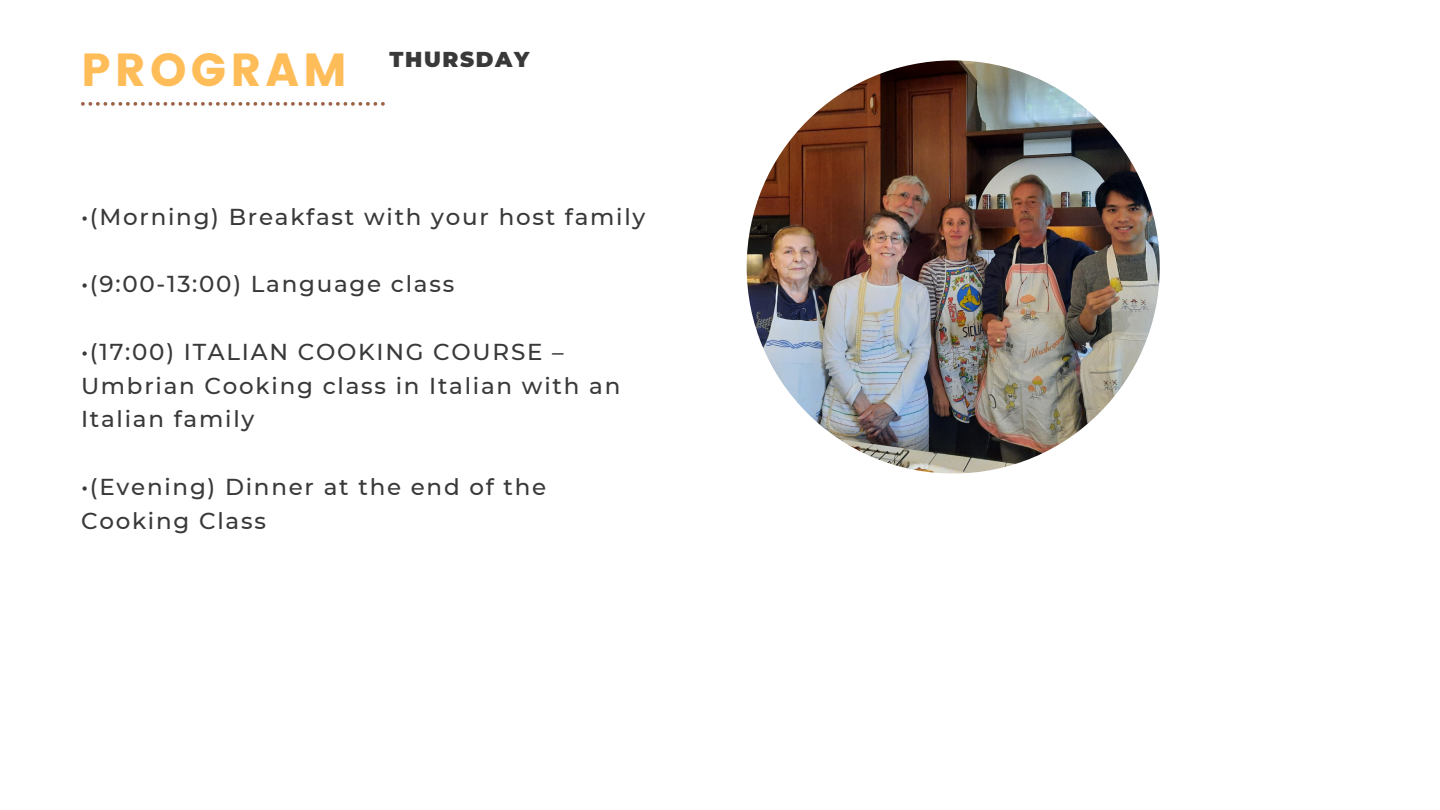
<style>
.page{position:relative;width:1440px;height:810px;background:#fff}
.page>*{position:absolute;margin:0;border:0;box-sizing:border-box;transform-origin:0 0}
.t1{font:46.3px "Poppins";letter-spacing:.09em;color:#ffbd59}
.t2{font:500 23px/33.8px "Montserrat";letter-spacing:.075em;color:#393939}
.t3{font:900 21.5px "Montserrat";letter-spacing:.075em;color:#393939}
</style>
<div class="page">
<svg style="left:81px;top:102px;width:304px;height:4px"></svg>
<img style="left:747px;top:60px;width:413px;height:414px;border-radius:50%">
<p class="t1" style="left:81px;top:43px;width:267px">PROGRAM</p>
<p class="t3" style="left:390px;top:46px;width:141px">THURSDAY</p>
<p class="t2" style="left:81px;top:200px;width:566px">•(Morning) Breakfast with your host family</p>
<p class="t2" style="left:81px;top:267px;width:375px">•(9:00-13:00) Language class</p>
<p class="t2" style="left:81px;top:335px;width:541px">•(17:00) ITALIAN COOKING COURSE –<br>Umbrian Cooking class in Italian with an<br>Italian family</p>
<p class="t2" style="left:81px;top:470px;width:467px">•(Evening) Dinner at the end of the<br>Cooking Class</p>
</div>
